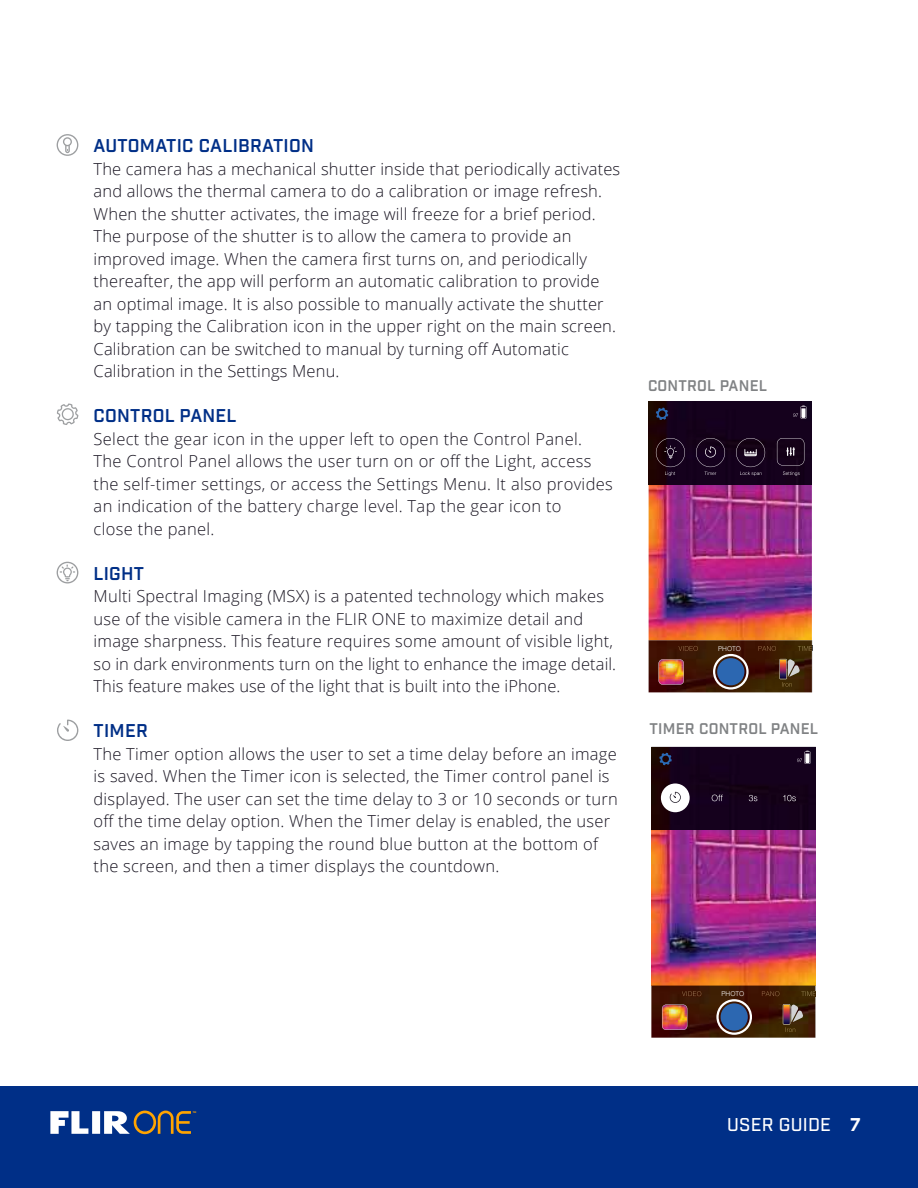
<style>
.page{position:relative;width:918px;height:1188px;background:#fff}
.page>*{position:absolute;margin:0;border:0;box-sizing:border-box;transform-origin:0 0}
.t1{font:600 18px "Industry";letter-spacing:.015em;color:#002f87}
.t2{font:500 18px "Industry";letter-spacing:.015em;color:#fff}
.t3{font:300 16.5px/22.5px "Open Sans";letter-spacing:.015em;color:#181421}
.t4{font:600 15px "Industry";letter-spacing:.015em;color:#808284}
.t5{font:300 6.6px "Helvetica";color:#fff}
.t6{font:700 2.55px "Myriad Pro";color:#ffa400}
.s1{font-weight:700}
</style>
<div class="page">
<div style="left:0;top:1086px;width:918px;height:102px;background:#002f87"></div>
<svg style="left:50px;top:1111px;width:141px;height:23px"></svg>
<svg style="left:57px;top:134px;width:21px;height:22px"></svg>
<svg style="left:57px;top:404px;width:21px;height:21px"></svg>
<svg style="left:57px;top:562px;width:21px;height:22px"></svg>
<svg style="left:57px;top:720px;width:21px;height:21px"></svg>
<img style="left:649px;top:485px;width:163px;height:207px">
<hr style="left:812px;top:651px;width:1px;height:41px;background:#404042">
<img style="left:678px;top:646px;width:20px;height:5px">
<img style="left:758px;top:646px;width:54px;height:5px">
<svg style="left:713px;top:654px;width:36px;height:36px"></svg>
<div style="left:717px;top:658px;width:27px;height:27px;background:#2c67b1;border-radius:50%"></div>
<svg style="left:659px;top:659px;width:25px;height:26px"></svg>
<svg style="left:779px;top:659px;width:21px;height:28px"></svg>
<img style="left:649px;top:402px;width:163px;height:83px">
<svg style="left:656px;top:408px;width:12px;height:12px"></svg>
<svg style="left:793px;top:406px;width:13px;height:13px"></svg>
<svg style="left:656px;top:438px;width:29px;height:38px"></svg>
<svg style="left:696px;top:438px;width:29px;height:37px"></svg>
<svg style="left:736px;top:438px;width:29px;height:38px"></svg>
<svg style="left:777px;top:438px;width:27px;height:38px"></svg>
<img style="left:651px;top:830px;width:164px;height:208px">
<hr style="left:815px;top:996px;width:1px;height:42px;background:#404042">
<img style="left:682px;top:991px;width:19px;height:5px">
<img style="left:762px;top:991px;width:53px;height:5px">
<svg style="left:716px;top:999px;width:36px;height:36px"></svg>
<div style="left:721px;top:1003px;width:27px;height:28px;background:#2c67b1;border-radius:50%"></div>
<svg style="left:662px;top:1005px;width:25px;height:25px"></svg>
<svg style="left:783px;top:1004px;width:20px;height:28px"></svg>
<svg style="left:651px;top:747px;width:165px;height:83px;background:#210f25"></svg>
<p class="t1" style="left:94px;top:139px;width:222px">AUTOMATIC CALIBRATION</p>
<p class="t3" style="left:94px;top:159px;width:528px">The camera has a mechanical shutter inside that periodically activates and allows the thermal camera to do a calibration or image refresh.<br>When the shutter activates, the image will freeze for a brief period.<br>The purpose of the shutter is to allow the camera to provide an improved image. When the camera 昀椀rst turns on, and periodically thereafter, the app will perform an automatic calibration to provide an optimal image. It is also possible to manually activate the shutter by tapping the Calibration icon in the upper right on the main screen.<br>Calibration can be switched to manual by turning o昀昀 Automatic Calibration in the Settings Menu.</p>
<p class="t1" style="left:94px;top:409px;width:145px">CONTROL PANEL</p>
<p class="t3" style="left:94px;top:429px;width:521px">Select the gear icon in the upper left to open the Control Panel.<br>The Control Panel allows the user turn on or o昀昀 the Light, access the self-timer settings, or access the Settings Menu. It also provides an indication of the battery charge level. Tap the gear icon to<br>close the panel.</p>
<p class="t1" style="left:94px;top:566px;width:52px">LIGHT</p>
<p class="t3" style="left:94px;top:587px;width:524px">Multi Spectral Imaging (MSX) is a patented technology which makes use of the visible camera in the FLIR ONE to maximize detail and image sharpness. This feature requires some amount of visible light, so in dark environments turn on the light to enhance the image detail.<br>This feature makes use of the light that is built into the iPhone.</p>
<p class="t1" style="left:94px;top:724px;width:56px">TIMER</p>
<p class="t3" style="left:94px;top:744px;width:526px">The Timer option allows the user to set a time delay before an image is saved. When the Timer icon is selected, the Timer control panel is displayed. The user can set the time delay to 3 or 10 seconds or turn o昀昀 the time delay option. When the Timer delay is enabled, the user saves an image by tapping the round blue button at the bottom of the screen, and then a timer displays the countdown.</p>
<p class="t4" style="left:648px;top:380px;width:121px">CONTROL PANEL</p>
<p class="t5" style="left:718px;top:645px;width:24px">PHOTO</p>
<p class="t4" style="left:650px;top:723px;width:170px">TIMER CONTROL PANEL</p>
<p class="t6" style="left:193px;top:1111px;width:5px">TM</p>
<p class="t5" style="left:722px;top:990px;width:24px">PHOTO</p>
<p class="t2" style="left:727px;top:1114px;width:135px">USER GUIDE <span class="s1">7</span></p>
</div>
